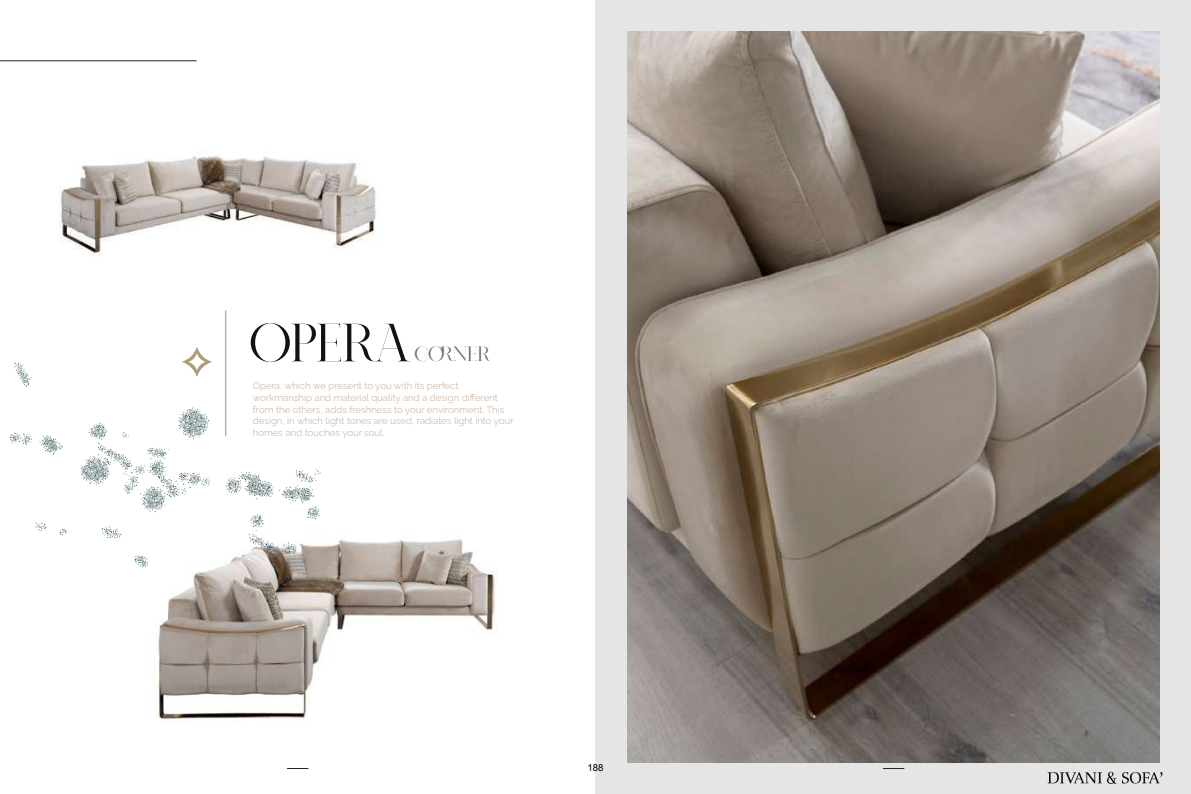
<style>
.page{position:relative;width:1191px;height:794px;background:#fff}
.page>*{position:absolute;margin:0;border:0;box-sizing:border-box;transform-origin:0 0}
.t1{font:53.64px "Nomark";letter-spacing:-.01em;color:#121212}
.t2{font:20.82px "Nomark";color:#6b6d6c}
.t3{font:300 9.62px/11.5px "Raleway";color:#c0ab9a}
.t4{font:9.62px "Arial";color:#000}
</style>
<div class="page">
<svg style="left:287px;top:768px;width:21px;height:1px"></svg>
<img style="left:148px;top:512px;width:350px;height:207px">
<hr style="left:0;top:60px;width:197px;height:1px;background:#2b2823">
<img style="left:59px;top:156px;width:317px;height:100px">
<svg style="left:60px;top:529px;width:7px;height:7px"></svg>
<svg style="left:35px;top:522px;width:12px;height:9px"></svg>
<svg style="left:134px;top:555px;width:14px;height:12px"></svg>
<svg style="left:102px;top:526px;width:19px;height:12px"></svg>
<svg style="left:14px;top:362px;width:17px;height:24px"></svg>
<svg style="left:10px;top:432px;width:22px;height:13px"></svg>
<svg style="left:39px;top:435px;width:24px;height:20px"></svg>
<svg style="left:226px;top:469px;width:95px;height:86px"></svg>
<svg style="left:81px;top:407px;width:129px;height:105px"></svg>
<hr style="left:225px;top:310px;width:1px;height:126px;background:#af9d79">
<svg style="left:182px;top:347px;width:29px;height:29px"></svg>
<div style="left:595px;top:0;width:596px;height:794px;background:#e6e5e5"></div>
<img style="left:627px;top:32px;width:532px;height:730px">
<img style="left:1047px;top:771px;width:116px;height:13px">
<h1 class="t1" style="left:249px;top:308px;width:162px">OPERA</h1>
<h2 class="t2" style="left:414px;top:341px;width:77px">CORNER</h2>
<p class="t3" style="left:253px;top:379px;width:262px">Opera, which we present to you with its perfect workmanship and material quality and a design different from the others, adds freshness to your environment. This design, in which light tones are used, radiates light into your homes and touches your soul.</p>
<p class="t4" style="left:587px;top:761px;width:18px">188</p>
</div>
